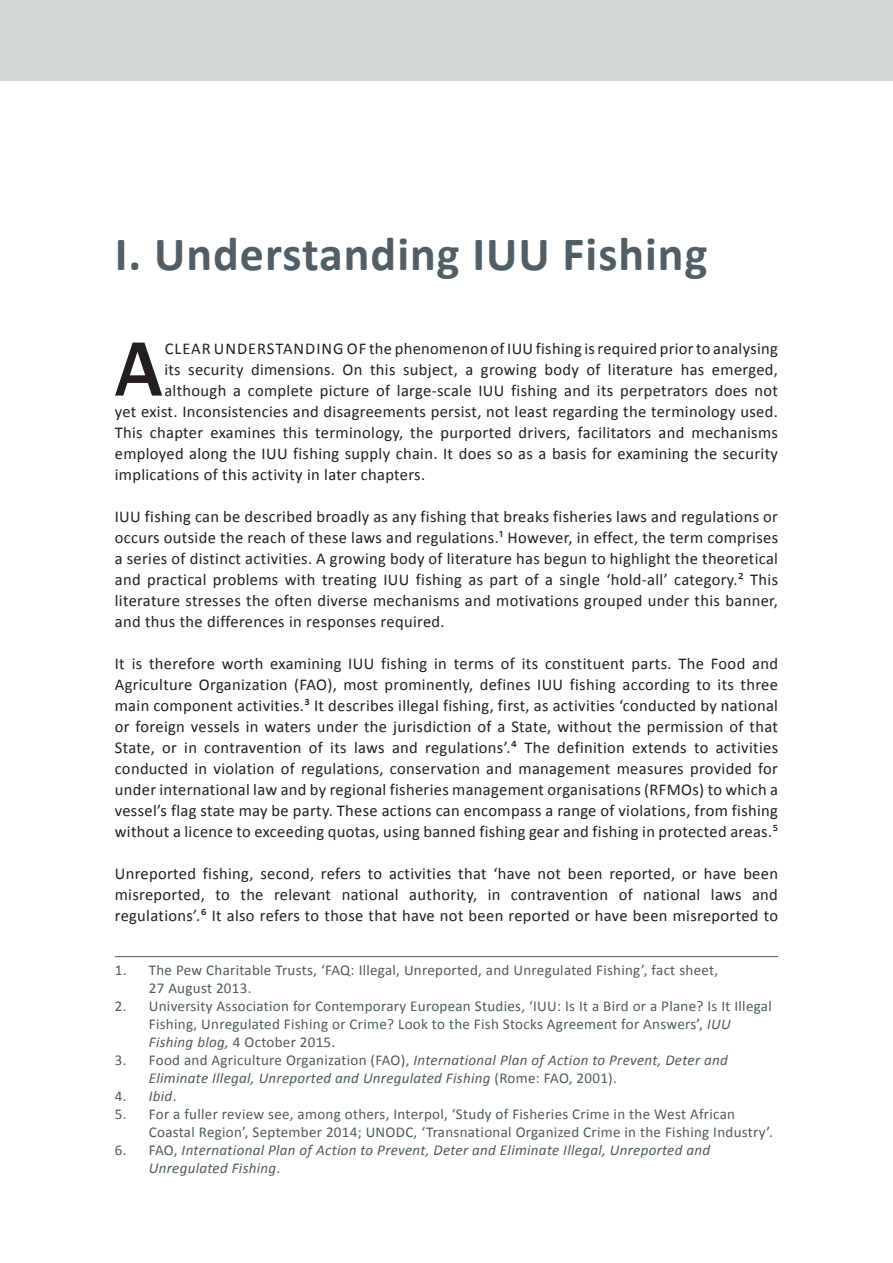
<style>
.page{position:relative;width:893px;height:1263px;background:#fff}
.page>*{position:absolute;margin:0;border:0;box-sizing:border-box;transform-origin:0 0}
.Drop_Cap{font:500 79.5px "Franklin Gothic";color:#231f20}
.Chapter_heading{font:700 48px "Calibri";letter-spacing:.02em;color:#525e66}
.Drop_Cap-2{font:16.5px/21px "Calibri";letter-spacing:.02em;color:#231f20;text-align:justify}
.Footnote_text{font:15px/18px "Calibri";letter-spacing:.02em;color:#4b5d57}
.Footnote_text-2{font:italic 15px/18px "Calibri";letter-spacing:.02em;color:#4b5d57}
.s1{font-style:italic}
.s2{font-style:normal}
</style>
<div class="page">
<div style="left:0;top:0;width:893px;height:81px;background:#d0d7d5"></div>
<hr style="left:115px;top:956px;width:663px;height:1px;background:#4b5d57">
<p class="Chapter_heading" style="left:115px;top:223px;width:594px">I. Understanding IUU Fishing</p>
<p class="Drop_Cap" style="left:115px;top:320px;width:49px">A</p>
<p class="Drop_Cap-2" style="left:165px;top:338px;width:615px">CLEAR UNDERSTANDING OF the phenomenon of IUU fishing is required prior to analysing</p>
<p class="Drop_Cap-2" style="left:164px;top:359px;width:615px">its security dimensions. On this subject, a growing body of literature has emerged,</p>
<p class="Drop_Cap-2" style="left:164px;top:380px;width:615px">although a complete picture of large-scale IUU fishing and its perpetrators does not</p>
<p class="Drop_Cap-2" style="left:115px;top:401px;width:665px">yet exist. Inconsistencies and disagreements persist, not least regarding the terminology used.</p>
<p class="Drop_Cap-2" style="left:115px;top:422px;width:665px">This chapter examines this terminology, the purported drivers, facilitators and mechanisms</p>
<p class="Drop_Cap-2" style="left:115px;top:443px;width:665px">employed along the IUU fishing supply chain. It does so as a basis for examining the security</p>
<p class="Drop_Cap-2" style="left:115px;top:464px;width:312px">implications of this activity in later chapters.</p>
<p class="Drop_Cap-2" style="left:115px;top:506px;width:665px">IUU fishing can be described broadly as any fishing that breaks fisheries laws and regulations or occurs outside the reach of these laws and regulations.1 However, in effect, the term comprises a series of distinct activities. A growing body of literature has begun to highlight the theoretical and practical problems with treating IUU fishing as part of a single ‘hold-all’ category.2 This literature stresses the often diverse mechanisms and motivations grouped under this banner, and thus the differences in responses required.</p>
<p class="Drop_Cap-2" style="left:115px;top:653px;width:665px">It is therefore worth examining IUU fishing in terms of its constituent parts. The Food and Agriculture Organization (FAO), most prominently, defines IUU fishing according to its three main component activities.3 It describes illegal fishing, first, as activities ‘conducted by national or foreign vessels in waters under the jurisdiction of a State, without the permission of that State, or in contravention of its laws and regulations’.4 The definition extends to activities conducted in violation of regulations, conservation and management measures provided for under international law and by regional fisheries management organisations (RFMOs) to which a vessel’s flag state may be party. These actions can encompass a range of violations, from fishing without a licence to exceeding quotas, using banned fishing gear and fishing in protected areas.5</p>
<p class="Drop_Cap-2" style="left:115px;top:863px;width:665px">Unreported fishing, second, refers to activities that ‘have not been reported, or have been misreported, to the relevant national authority, in contravention of national laws and regulations’.6 It also refers to those that have not been reported or have been misreported to</p>
<p class="Footnote_text" style="left:149px;top:961px;width:571px;text-indent:-34px">1. The Pew Charitable Trusts, ‘FAQ: Illegal, Unreported, and Unregulated Fishing’, fact sheet,<br>27 August 2013.</p>
<p class="Footnote_text" style="left:149px;top:997px;width:624px;text-indent:-34px">2. University Association for Contemporary European Studies, ‘IUU: Is It a Bird or a Plane? Is It Illegal<br>Fishing, Unregulated Fishing or Crime? Look to the Fish Stocks Agreement for Answers’, <span class="s1">IUU<br>Fishing blog,</span> 4 October 2015.</p>
<p class="Footnote_text-2" style="left:149px;top:1050px;width:580px;text-indent:-34px"><span class="s2">3. Food and Agriculture Organization (FAO),</span> International Plan of Action to Prevent, Deter and<br>Eliminate Illegal, Unreported and Unregulated Fishing <span class="s2">(Rome: FAO, 2001).</span></p>
<p class="Footnote_text-2" style="left:115px;top:1086px;width:63px"><span class="s2">4.</span> Ibid<span class="s2">.</span></p>
<p class="Footnote_text" style="left:149px;top:1105px;width:625px;text-indent:-34px">5. For a fuller review see, among others, Interpol, ‘Study of Fisheries Crime in the West African<br>Coastal Region’, September 2014; UNODC, ‘Transnational Organized Crime in the Fishing Industry’.</p>
<p class="Footnote_text-2" style="left:149px;top:1140px;width:563px;text-indent:-34px"><span class="s2">6. FAO,</span> International Plan of Action to Prevent, Deter and Eliminate Illegal, Unreported and<br>Unregulated Fishing<span class="s2">.</span></p>
</div>
